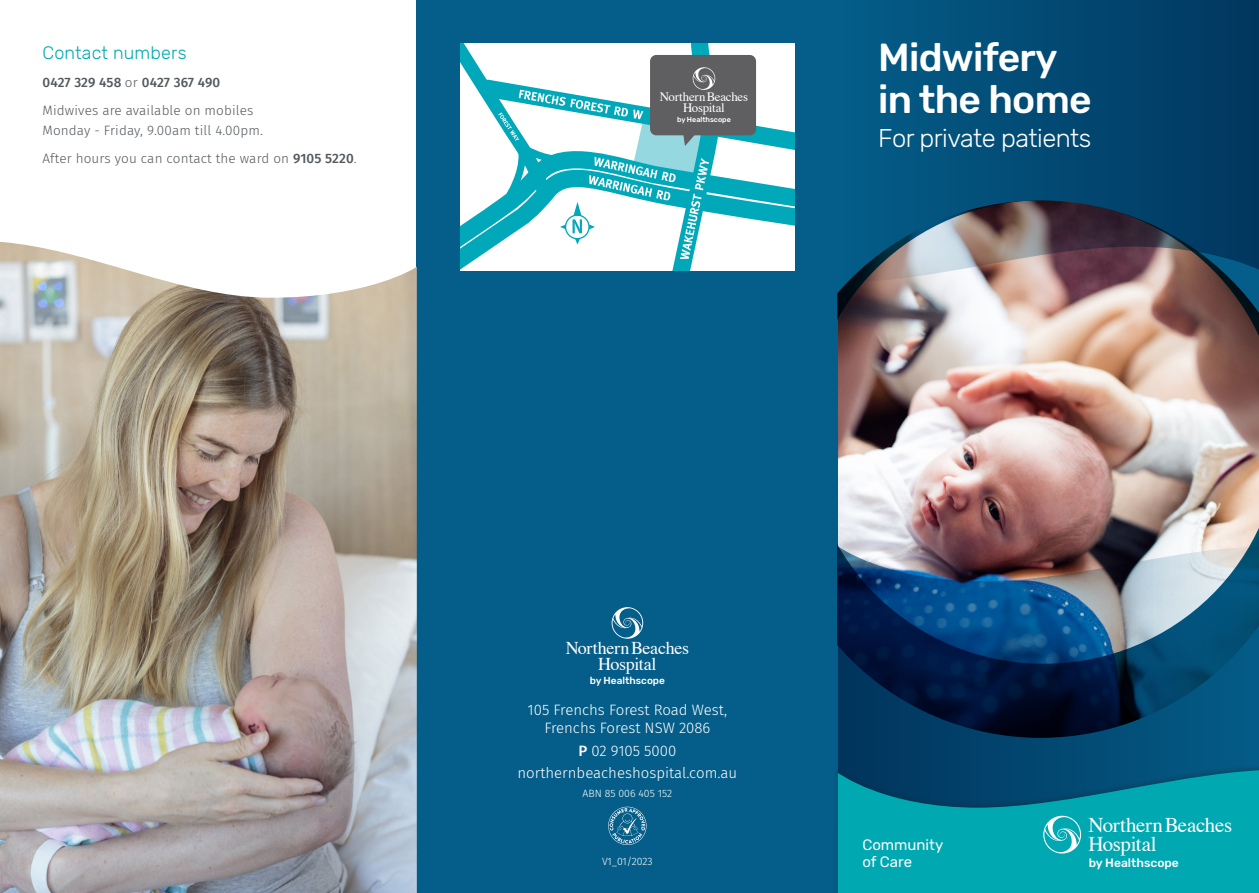
<style>
.page{position:relative;width:1259px;height:893px;background:#fff}
.page>*{position:absolute;margin:0;border:0;box-sizing:border-box;transform-origin:0 0}
.t1{font:500 39px/42px "Rubik";letter-spacing:-.02em;color:#fff}
.t2{font:300 25.5px "Rubik";letter-spacing:-.02em;color:#fff}
.t3{font:21px/18.9px "Times";letter-spacing:-.015em;color:#fff}
.t4{font:18px/16.2px "Times";letter-spacing:-.015em;color:#fff;text-align:center}
.Heading{font:300 18px "Rubik";letter-spacing:.01em;color:#00a8b1}
.t5{font:300 15px/18px "Fira Sans";color:#fff;text-align:center}
.t6{font:15px/16.5px "Rubik";color:#fff}
.Body{font:300 13.5px/19.5px "Fira Sans";letter-spacing:.01em;color:#52585e}
.Body-2{font:500 13.5px "Fira Sans";color:#52585e}
.t7{font:12.9px/11.6px "Times";letter-spacing:-.015em;color:#fff;text-align:center}
.t8{font:500 12px "Rubik";color:#fff}
.t9{font:300 10.5px "Fira Sans";color:#fff}
.t10{font:500 10.05px "Rubik";color:#fff}
.t11{font:500 7.2px "Rubik";color:#fff}
.s1{font-weight:300}
.s2{font-weight:500}
</style>
<div class="page">
<div style="left:417px;top:0;width:421px;height:893px;background:#045e89"></div>
<img style="left:838px;top:283px;width:421px;height:263px">
<svg style="left:838px;top:0;width:421px;height:283px;background:#195073"></svg>
<svg style="left:838px;top:546px;width:421px;height:217px;background:#204b6f"></svg>
<div style="left:833px;top:763px;width:426px;height:130px;background:#231f20;opacity:.3"></div>
<svg style="left:838px;top:770px;width:421px;height:123px;background:#0095a3"></svg>
<img style="left:0;top:242px;width:417px;height:651px">
<svg style="left:1043px;top:816px;width:38px;height:37px"></svg>
<svg style="left:611px;top:607px;width:32px;height:32px"></svg>
<svg style="left:608px;top:807px;width:38px;height:38px"></svg>
<svg style="left:460px;top:43px;width:334px;height:228px;background:#aad6db"></svg>
<p class="Heading" style="left:43px;top:43px;width:145px">Contact numbers</p>
<p class="Body-2" style="left:43px;top:72px;width:179px">0427 329 458 <span class="s1">or</span> 0427 367 490</p>
<p class="Body" style="left:43px;top:101px;width:222px">Midwives are available on mobiles<br>Monday - Friday, 9.00am till 4.00pm.</p>
<p class="Body" style="left:43px;top:148px;width:316px">After hours you can contact the ward on <span class="s2">9105 5220</span>.</p>
<p class="t7" style="left:660px;top:90px;width:90px">Northern Beaches<br>Hospital</p>
<p class="t11" style="left:677px;top:115px;width:55px">by Healthscope</p>
<p class="t1" style="left:878px;top:37px;width:215px">Midwifery in the home</p>
<p class="t2" style="left:878px;top:124px;width:215px">For private patients</p>
<p class="t4" style="left:566px;top:638px;width:125px">Northern Beaches<br>Hospital</p>
<p class="t10" style="left:590px;top:674px;width:77px">by Healthscope</p>
<p class="t5" style="left:527px;top:701px;width:201px">105 Frenchs Forest Road West,<br>Frenchs Forest NSW 2086</p>
<p class="t5" style="left:578px;top:741px;width:99px"><span class="s2">P</span> 02 9105 5000</p>
<p class="t5" style="left:517px;top:763px;width:221px">northernbeacheshospital.com.au</p>
<p class="t9" style="left:582px;top:786px;width:91px">ABN 85 006 405 152</p>
<p class="t9" style="left:602px;top:853px;width:52px">V1_01/2023</p>
<p class="t6" style="left:862px;top:837px;width:82px">Community of Care</p>
<p class="t3" style="left:1088px;top:814px;width:145px">Northern Beaches<br>Hospital</p>
<p class="t8" style="left:1088px;top:855px;width:92px">by Healthscope</p>
</div>
